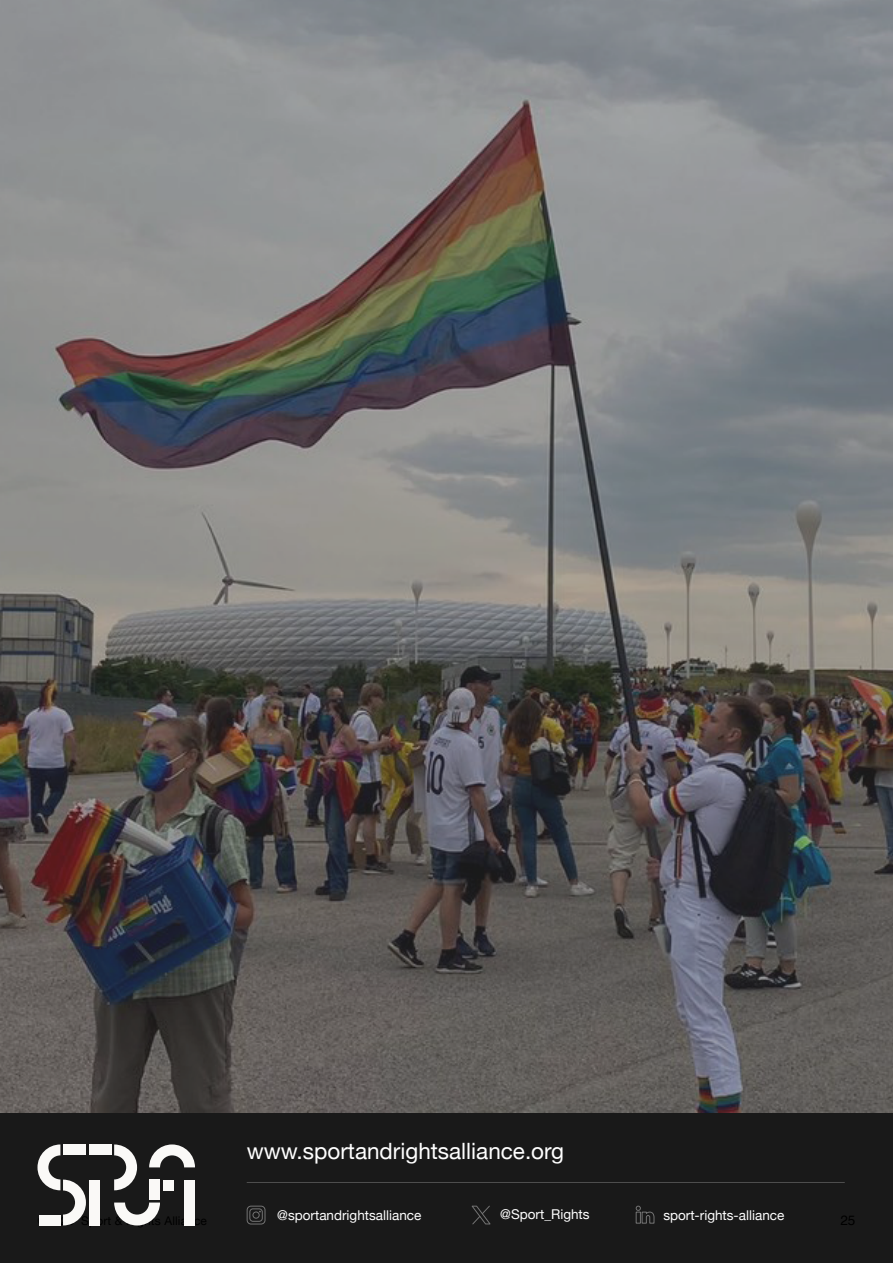
<style>
.page{position:relative;width:893px;height:1263px;background:#191919}
.page>*{position:absolute;margin:0;border:0;box-sizing:border-box;transform-origin:0 0}
.t1{font:22.5px "Helvetica Neue";color:#fff}
.t2{font:13.5px "Helvetica Neue";color:#fff}
.t3{font:13.5px "Helvetica";color:#000}
</style>
<div class="page">
<img style="left:0;top:0;width:893px;height:1112px">
<hr style="left:247px;top:1182px;width:598px;height:1px;background:#4f4f4f">
<svg style="left:149px;top:1144px;width:46px;height:23px"></svg>
<svg style="left:114px;top:1202px;width:46px;height:23px"></svg>
<svg style="left:114px;top:1144px;width:23px;height:46px"></svg>
<svg style="left:38px;top:1144px;width:48px;height:81px"></svg>
<div style="left:149px;top:1180px;width:11px;height:20px;background:#faf9f7"></div>
<div style="left:89px;top:1144px;width:23px;height:11px;background:#faf9f7"></div>
<div style="left:39px;top:1214px;width:21px;height:11px;background:#faf9f7"></div>
<div style="left:63px;top:1144px;width:23px;height:11px;background:#faf9f7"></div>
<div style="left:184px;top:1180px;width:11px;height:45px;background:#faf9f7"></div>
<div style="left:89px;top:1180px;width:11px;height:45px;background:#faf9f7"></div>
<div style="left:163px;top:1180px;width:11px;height:11px;background:#faf9f7"></div>
<svg style="left:636px;top:1206px;width:18px;height:18px"></svg>
<div style="left:247px;top:1206px;width:18px;height:18px;border:1px solid #fff;border-radius:4px"></div>
<div style="left:253px;top:1211px;width:7px;height:7px;border:1px solid #fff;border-radius:50%"></div>
<div style="left:249px;top:1208px;width:14px;height:14px;border:1px solid #fff;border-radius:3px"></div>
<svg style="left:472px;top:1206px;width:18px;height:18px"></svg>
<h1 class="t1" style="left:247px;top:1135px;width:319px">www.sportandrightsalliance.org</h1>
<p class="t2" style="left:277px;top:1206px;width:146px">@sportandrightsalliance</p>
<p class="t2" style="left:500px;top:1205px;width:91px">@Sport_Rights</p>
<p class="t2" style="left:663px;top:1206px;width:123px">sport-rights-alliance</p>
<p class="t3" style="left:840px;top:1210px;width:17px">25</p>
</div>
